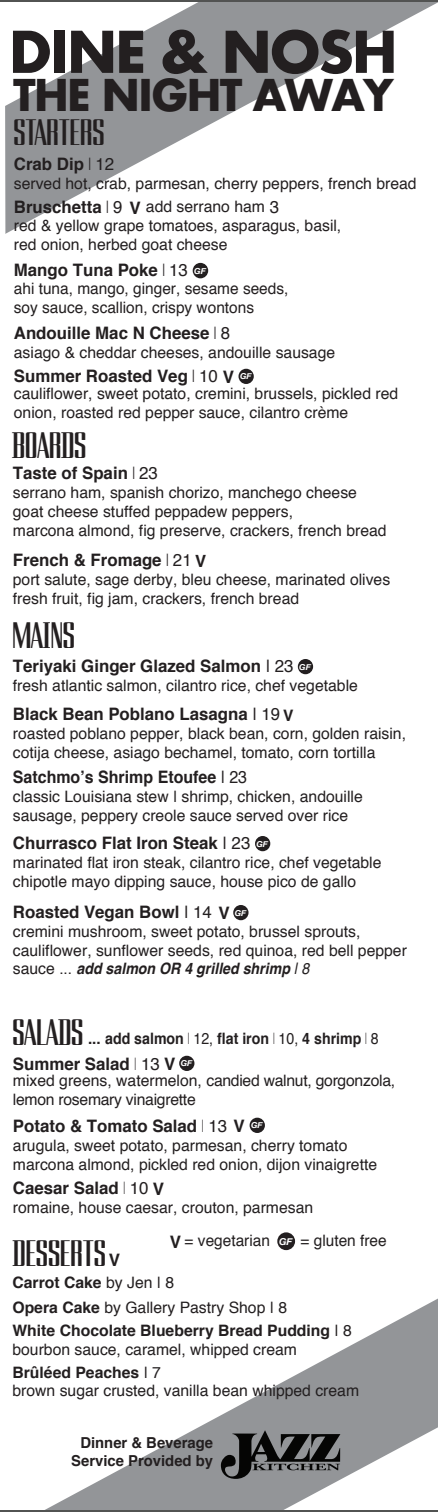
<style>
.page{position:relative;width:438px;height:1512px;background:#fff}
.page>*{position:absolute;margin:0;border:0;box-sizing:border-box;transform-origin:0 0}
.t1{font:700 55.95px "Futura";letter-spacing:-.05em;color:#231f20}
.t2{font:42.9px "Ducados";color:#231f20;scale:1.13 1}
.t3{font:700 42.6px "Futura";letter-spacing:-.05em;color:#231f20}
.t4{font:700 17.1px "Helvetica";color:#231f20}
.t5{font:700 17.1px "Helvetica";color:#231f20;scale:.93 1}
.t6{font:15.75px/18.9px "Helvetica";color:#231f20}
.t7{font:700 15.75px/18.9px "Helvetica";color:#231f20}
.t8{font:15.75px/18.9px "Helvetica";letter-spacing:-.02em;color:#231f20}
.t9{font:700 15.15px/18.1px "Helvetica";color:#231f20;text-align:center}
.t10{font:italic 700 8.4px "Helvetica Neue";color:#fff}
.t11{font:italic 700 8.25px "Helvetica Neue";color:#fff}
.s1{font-weight:400}
.s2{font-weight:700;font-size:17.1px}
.s3{font-size:17.1px}
.s4{font-size:16.8px}
.s5{font-size:15.75px}
.s6{font-weight:700;font-style:italic}
.s7{font-style:italic}
.s8{font-family:"Helvetica Neue";font-weight:700;font-style:italic;font-size:9.6px;color:#fff}
.s9{font-weight:700}
</style>
<div class="page">
<svg style="left:103px;top:1299px;width:334px;height:211px"></svg>
<svg style="left:45px;top:1478px;width:58px;height:32px"></svg>
<svg style="left:0;top:1px;width:437px;height:278px"></svg>
<svg style="left:0;top:85px;width:5px;height:194px"></svg>
<div style="left:0;top:1249px;width:110px;height:191px;background:#fff"></div>
<hr style="left:0;top:1510px;width:437px;height:2px;background:#525352">
<hr style="left:0;top:0;width:437px;height:1px;background:#525352">
<svg style="left:221px;top:1430px;width:119px;height:49px"></svg>
<div style="left:192px;top:263px;width:16px;height:15px;background:#231f20;border-radius:50%"></div>
<div style="left:277px;top:1232px;width:18px;height:18px;background:#231f20;border-radius:50%"></div>
<div style="left:249px;top:1118px;width:16px;height:15px;background:#231f20;border-radius:50%"></div>
<div style="left:238px;top:369px;width:15px;height:15px;background:#231f20;border-radius:50%"></div>
<div style="left:297px;top:659px;width:16px;height:15px;background:#231f20;border-radius:50%"></div>
<div style="left:233px;top:905px;width:15px;height:15px;background:#231f20;border-radius:50%"></div>
<div style="left:255px;top:836px;width:15px;height:15px;background:#231f20;border-radius:50%"></div>
<div style="left:179px;top:1056px;width:15px;height:15px;background:#231f20;border-radius:50%"></div>
<h1 class="t1" style="left:9px;top:15px;width:390px">DINE &amp; NOSH</h1>
<h3 class="t3" style="left:13px;top:67px;width:382px">THE NIGHT AWAY</h3>
<h2 class="t2" style="left:13px;top:113px;width:82px">STARTERS</h2>
<p class="t4" style="left:14px;top:157px;width:102px">Crab Dip | <span class="s1">12</span></p>
<p class="t6" style="left:14px;top:173px;width:404px;line-height:23.5px">served hot, crab, parmesan, cherry peppers, french bread<br><span class="s2">Bruschetta |</span> <span class="s3">9</span> <span class="s2">V</span> add serrano ham <span class="s3">3</span></p>
<p class="t6" style="left:14px;top:217px;width:329px">red &amp; yellow grape tomatoes, asparagus, basil, red onion, herbed goat cheese</p>
<p class="t4" style="left:14px;top:263px;width:175px">Mango Tuna Poke | <span class="s1">13</span></p>
<p class="t6" style="left:14px;top:280px;width:276px">ahi tuna, mango, ginger, sesame seeds, soy sauce, scallion, crispy wontons</p>
<p class="t4" style="left:14px;top:326px;width:217px">Andouille Mac N Cheese | <span class="s1">8</span></p>
<p class="t6" style="left:14px;top:344px;width:322px">asiago &amp; cheddar cheeses, andouille sausage</p>
<p class="t4" style="left:14px;top:369px;width:221px">Summer Roasted Veg | <span class="s1">10</span> V</p>
<p class="t6" style="left:14px;top:386px;width:385px">cauliflower, sweet potato, cremini, brussels, pickled red onion, roasted red pepper sauce, cilantro crème</p>
<p class="t10" style="left:194px;top:265px;width:13px">GF</p>
<p class="t11" style="left:240px;top:371px;width:13px">GF</p>
<h2 class="t2" style="left:12px;top:425px;width:67px">BOARDS</h2>
<p class="t4" style="left:13px;top:466px;width:146px">Taste of Spain | <span class="s1">23</span></p>
<p class="t6" style="left:13px;top:484px;width:375px">serrano ham, spanish chorizo, manchego cheese goat cheese stuffed peppadew peppers,<br>marcona almond, fig preserve, crackers, french bread</p>
<p class="t4" style="left:13px;top:553px;width:195px">French &amp; Fromage | <span class="s1">21</span> <span class="s4">V</span></p>
<p class="t6" style="left:13px;top:572px;width:378px">port salute, sage derby, bleu cheese, marinated olives fresh fruit, fig jam, crackers, french bread</p>
<h2 class="t2" style="left:12px;top:616px;width:57px">MAINS</h2>
<p class="t4" style="left:13px;top:659px;width:282px">Teriyaki Ginger Glazed Salmon <span class="s1">| 23</span></p>
<p class="t6" style="left:13px;top:677px;width:346px">fresh atlantic salmon, cilantro rice, chef vegetable</p>
<p class="t4" style="left:13px;top:707px;width:282px">Black Bean Poblano Lasagna <span class="s1">| 19</span> <span class="s5">V</span></p>
<p class="t6" style="left:13px;top:725px;width:394px">roasted poblano pepper, black bean, corn, golden raisin, cotija cheese, asiago bechamel, tomato, corn tortilla</p>
<p class="t5" style="left:13px;top:770px;width:253px">Satchmo’s Shrimp Etoufee <span class="s1">| 23</span></p>
<p class="t6" style="left:13px;top:788px;width:351px">classic Louisiana stew | shrimp, chicken, andouille sausage, peppery creole sauce served over rice</p>
<p class="t4" style="left:13px;top:836px;width:239px">Churrasco Flat Iron Steak <span class="s1">| 23</span></p>
<p class="t6" style="left:13px;top:854px;width:370px">marinated flat iron steak, cilantro rice, chef vegetable chipotle mayo dipping sauce, house pico de gallo</p>
<p class="t4" style="left:13px;top:905px;width:218px">Roasted Vegan Bowl <span class="s1">| 14</span> V</p>
<p class="t6" style="left:13px;top:923px;width:395px">cremini mushroom, sweet potato, brussel sprouts, cauliflower, sunflower seeds, red quinoa, red bell pepper sauce ... <span class="s6">add salmon OR 4 grilled shrimp</span> <span class="s7">| 8</span></p>
<p class="t11" style="left:299px;top:661px;width:13px">GF</p>
<p class="t11" style="left:256px;top:838px;width:13px">GF</p>
<p class="t11" style="left:234px;top:907px;width:13px">GF</p>
<h2 class="t2" style="left:12px;top:1012px;width:64px">SALADS</h2>
<p class="t7" style="left:88px;top:1031px;width:292px">... add salmon <span class="s1">| 12,</span> flat iron <span class="s1">| 10,</span> 4 shrimp <span class="s1">| 8</span></p>
<p class="t4" style="left:13px;top:1056px;width:164px">Summer Salad <span class="s1">| 13</span> V</p>
<p class="t8" style="left:13px;top:1072px;width:383px">mixed greens, watermelon, candied walnut, gorgonzola, lemon rosemary vinaigrette</p>
<p class="t4" style="left:13px;top:1119px;width:233px">Potato &amp; Tomato Salad <span class="s1">| 13</span> V</p>
<p class="t6" style="left:13px;top:1137px;width:365px">arugula, sweet potato, parmesan, cherry tomato marcona almond, pickled red onion, dijon vinaigrette</p>
<p class="t4" style="left:13px;top:1181px;width:153px">Caesar Salad <span class="s1">| 10</span> V</p>
<p class="t6" style="left:13px;top:1199px;width:301px">romaine, house caesar, crouton, parmesan</p>
<p class="t11" style="left:180px;top:1058px;width:13px">GF</p>
<p class="t11" style="left:251px;top:1120px;width:13px">GF</p>
<h2 class="t2" style="left:13px;top:1233px;width:84px">DESSERTS</h2>
<p class="t4" style="left:109px;top:1253px;width:13px">V</p>
<p class="t6" style="left:170px;top:1232px;width:218px"><span class="s2">V</span> = vegetarian <span class="s8">GF</span> = gluten free</p>
<p class="t6" style="left:12px;top:1271px;width:276px;line-height:24.9px"><span class="s9">Carrot Cake</span> by Jen | 8<br><span class="s9">Opera Cake</span> by Gallery Pastry Shop | 8</p>
<p class="t7" style="left:12px;top:1322px;width:340px">White Chocolate Blueberry Bread Pudding <span class="s1">| 8 bourbon sauce, caramel, whipped cream</span></p>
<p class="t6" style="left:12px;top:1364px;width:348px"><span class="s9">Brûléed Peaches</span> | 7<br>brown sugar crusted, vanilla bean whipped cream</p>
<p class="t9" style="left:71px;top:1435px;width:143px">Dinner &amp; Beverage<br>Service Provided by</p>
</div>
